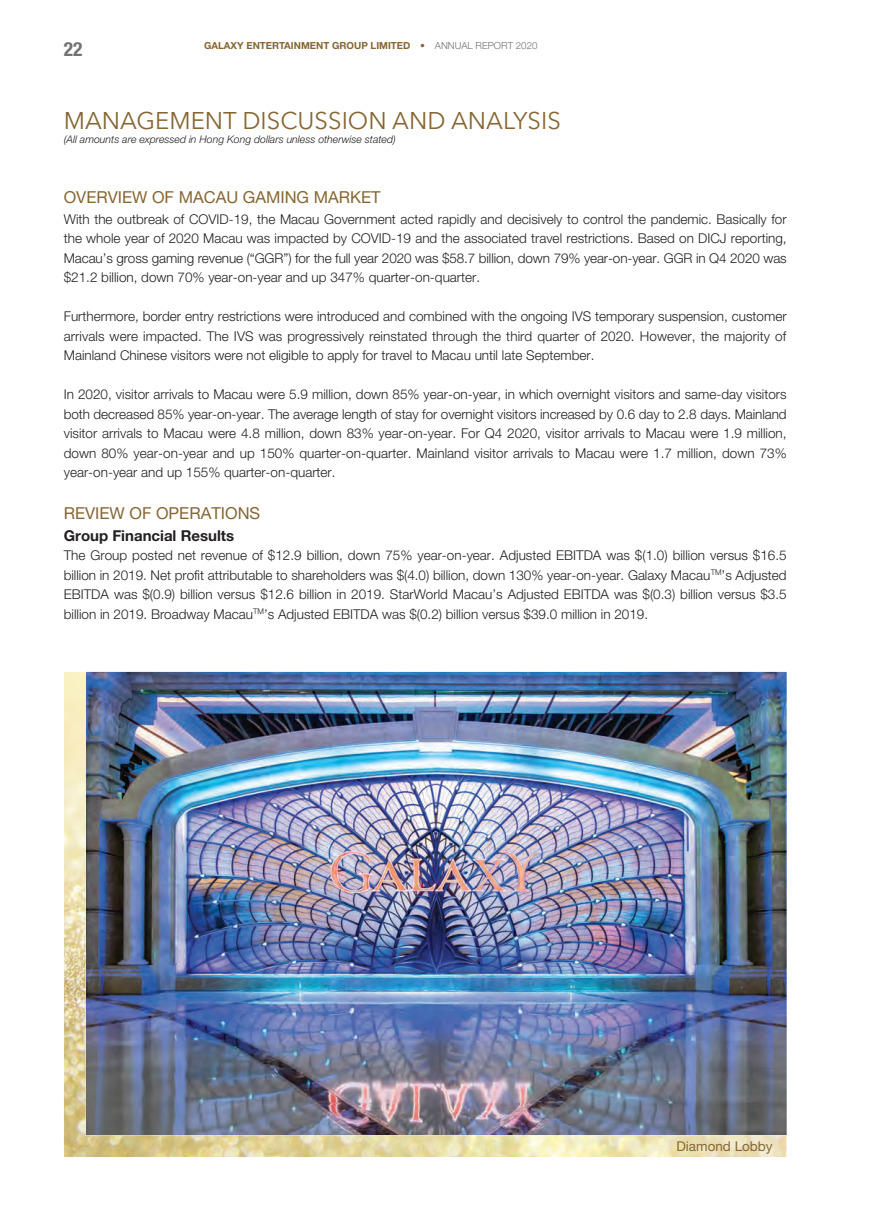
<style>
.page{position:relative;width:893px;height:1212px;background:#fff}
.page>*{position:absolute;margin:0;border:0;box-sizing:border-box;transform-origin:0 0}
.t1{font:24px "Avenir Next";color:#866632}
.t2{font:700 condensed 19.5px "Helvetica Neue LT Std";color:#727275}
.t3{font:16.5px "Helvetica Neue LT Std";color:#866632}
.t4{font:700 15px "Helvetica Neue LT Std";color:#231f20}
.t5{font:300 13.5px/19.5px "Helvetica Neue LT Std";color:#231f20;text-align:justify}
.t6{font:13.5px "Helvetica Neue LT Std";color:#866632}
.t7{font:italic 300 10.5px "Helvetica Neue LT Std";color:#231f20}
.t8{font:700 9.75px "Helvetica Neue LT Std";color:#866632}
.s1{font-weight:300}
.s2{font-weight:300;color:#727275}
</style>
<div class="page">
<img style="left:135px;top:672px;width:652px;height:412px">
<img style="left:64px;top:672px;width:51px;height:485px">
<img style="left:115px;top:1135px;width:672px;height:22px">
<img style="left:85px;top:672px;width:50px;height:463px">
<img style="left:135px;top:1084px;width:652px;height:51px">
<h2 class="t2" style="left:64px;top:38px;width:20px">22</h2>
<p class="t8" style="left:204px;top:42px;width:335px">GALAXY ENTERTAINMENT GROUP LIMITED <span class="s1">•</span> <span class="s2">ANNUAL REPORT 2020</span></p>
<h1 class="t1" style="left:64px;top:107px;width:499px">MANAGEMENT DISCUSSION AND ANALYSIS</h1>
<p class="t7" style="left:64px;top:135px;width:333px">(All amounts are expressed in Hong Kong dollars unless otherwise stated)</p>
<p class="t3" style="left:64px;top:191px;width:318px">OVERVIEW OF MACAU GAMING MARKET</p>
<p class="t5" style="left:64px;top:211px;width:724px">With the outbreak of COVID-19, the Macau Government acted rapidly and decisively to control the pandemic. Basically for the whole year of 2020 Macau was impacted by COVID-19 and the associated travel restrictions. Based on DICJ reporting, Macau’s gross gaming revenue (“GGR”) for the full year 2020 was $58.7 billion, down 79% year-on-year. GGR in Q4 2020 was $21.2 billion, down 70% year-on-year and up 347% quarter-on-quarter.</p>
<p class="t5" style="left:64px;top:308px;width:724px">Furthermore, border entry restrictions were introduced and combined with the ongoing IVS temporary suspension, customer arrivals were impacted. The IVS was progressively reinstated through the third quarter of 2020. However, the majority of Mainland Chinese visitors were not eligible to apply for travel to Macau until late September.</p>
<p class="t5" style="left:64px;top:386px;width:724px">In 2020, visitor arrivals to Macau were 5.9 million, down 85% year-on-year, in which overnight visitors and same-day visitors both decreased 85% year-on-year. The average length of stay for overnight visitors increased by 0.6 day to 2.8 days. Mainland visitor arrivals to Macau were 4.8 million, down 83% year-on-year. For Q4 2020, visitor arrivals to Macau were 1.9 million, down 80% year-on-year and up 150% quarter-on-quarter. Mainland visitor arrivals to Macau were 1.7 million, down 73% year-on-year and up 155% quarter-on-quarter.</p>
<p class="t3" style="left:64px;top:507px;width:198px">REVIEW OF OPERATIONS</p>
<p class="t4" style="left:64px;top:530px;width:172px">Group Financial Results</p>
<p class="t5" style="left:64px;top:547px;width:724px">The Group posted net revenue of $12.9 billion, down 75% year-on-year. Adjusted EBITDA was $(1.0) billion versus $16.5 billion in 2019. Net profit attributable to shareholders was $(4.0) billion, down 130% year-on-year. Galaxy Macau<sup>TM</sup>’s Adjusted EBITDA was $(0.9) billion versus $12.6 billion in 2019. StarWorld Macau’s Adjusted EBITDA was $(0.3) billion versus $3.5 billion in 2019. Broadway Macau<sup>TM</sup>’s Adjusted EBITDA was $(0.2) billion versus $39.0 million in 2019.</p>
<p class="t6" style="left:676px;top:1141px;width:98px">Diamond Lobby</p>
</div>
